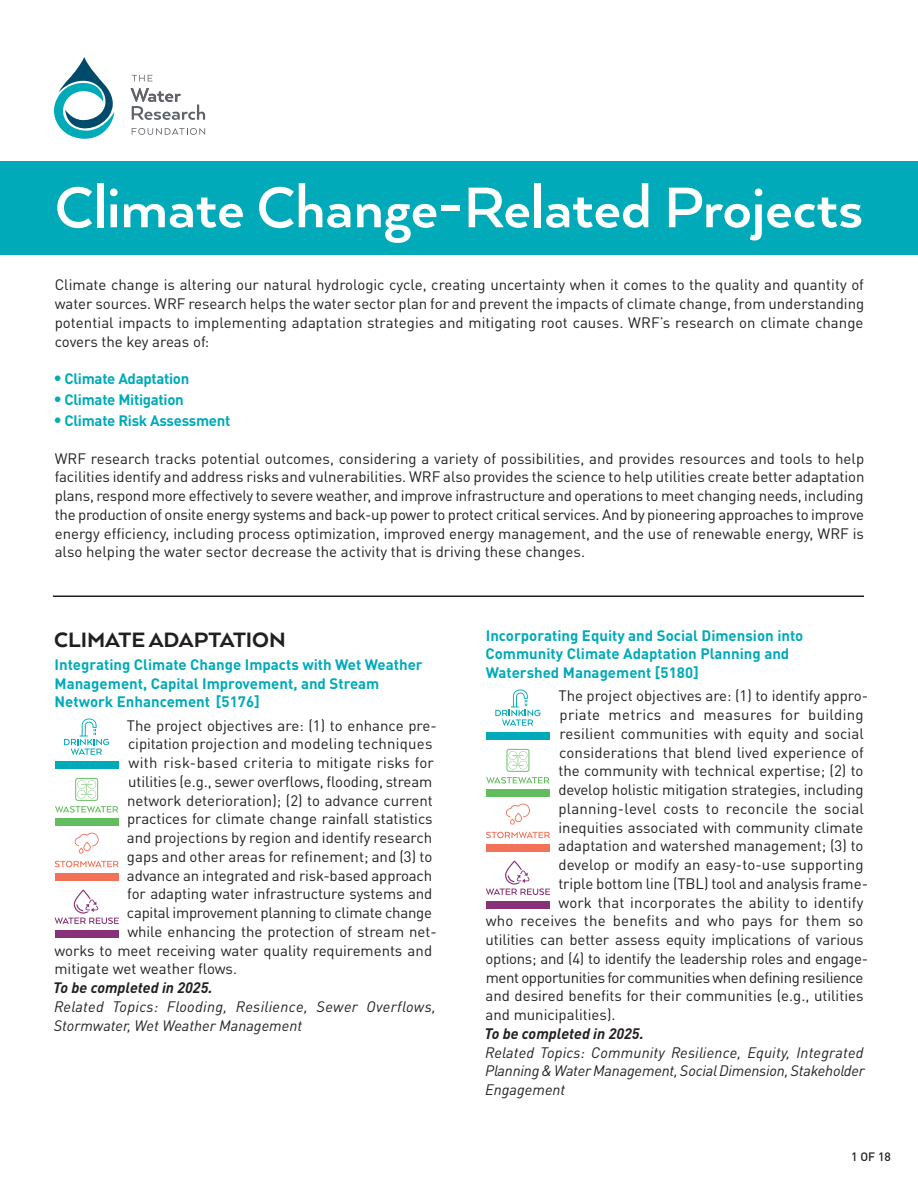
<style>
.page{position:relative;width:918px;height:1188px;background:#fff}
.page>*{position:absolute;margin:0;border:0;box-sizing:border-box;transform-origin:0 0}
.Project_Title{font:700 66px "Arquitecta";color:#fff}
.SectionHeads{font:800 24px "Arquitecta";color:#231f20}
.Body_Text{font:15px/18.8px "DIN Pro";color:#231f20;text-align:justify}
.Project_Title-2{font:700 15px/18.8px "DIN Pro";color:#00aab8}
.Related_Topics{font:italic 15px/18.8px "DIN Pro";color:#231f20;text-align:justify}
.Related_Topics-2{font:italic 15px/18.8px "DIN Pro";letter-spacing:.02em;color:#231f20}
.Body_Text-2{font:700 15px "DIN Pro";letter-spacing:-.02em;color:#00aab8}
.Body_Text-3{font:15px "DIN Pro";letter-spacing:-.025em;color:#231f20}
.Body_Text-4{font:15px "DIN Pro";letter-spacing:-.02em;color:#231f20}
.publication_date{font:italic 700 15px "DIN Pro";color:#231f20}
.Body_Text-5{font:15px "DIN Pro";letter-spacing:.02em;color:#231f20}
.PageNumbers{font:500 12px "DIN Pro";color:#231f20}
</style>
<div class="page">
<div style="left:0;top:161px;width:918px;height:94px;background:#00aab8"></div>
<svg style="left:54px;top:57px;width:151px;height:82px"></svg>
<div style="left:55px;top:761px;width:64px;height:8px;background:#00aab8"></div>
<svg style="left:64px;top:718px;width:45px;height:37px"></svg>
<div style="left:55px;top:930px;width:64px;height:8px;background:#873276"></div>
<svg style="left:54px;top:890px;width:65px;height:34px"></svg>
<svg style="left:55px;top:861px;width:64px;height:6px"></svg>
<svg style="left:75px;top:833px;width:24px;height:21px"></svg>
<div style="left:55px;top:873px;width:64px;height:8px;background:#f27157"></div>
<div style="left:55px;top:818px;width:64px;height:8px;background:#63bd60"></div>
<svg style="left:55px;top:778px;width:63px;height:35px"></svg>
<div style="left:486px;top:732px;width:64px;height:8px;background:#00aab8"></div>
<svg style="left:495px;top:689px;width:46px;height:37px"></svg>
<div style="left:486px;top:901px;width:64px;height:7px;background:#873276"></div>
<svg style="left:486px;top:861px;width:64px;height:34px"></svg>
<svg style="left:486px;top:832px;width:64px;height:6px"></svg>
<svg style="left:506px;top:804px;width:24px;height:21px"></svg>
<div style="left:486px;top:844px;width:64px;height:8px;background:#f27157"></div>
<div style="left:486px;top:789px;width:64px;height:8px;background:#63bd60"></div>
<svg style="left:486px;top:749px;width:63px;height:35px"></svg>
<hr style="left:53px;top:596px;width:811px;height:1px;background:#231f20">
<p class="Project_Title" style="left:55px;top:166px;width:810px">Climate Change-Related Projects</p>
<p class="Body_Text" style="left:55px;top:274px;width:811px">Climate change is altering our natural hydrologic cycle, creating uncertainty when it comes to the quality and quantity of water sources. WRF research helps the water sector plan for and prevent the impacts of climate change, from understanding potential impacts to implementing adaptation strategies and mitigating root causes. WRF’s research on climate change covers the key areas of:</p>
<p class="Body_Text-2" style="left:55px;top:366px;width:136px"><sup>l</sup> Climate Adaptation</p>
<p class="Body_Text-2" style="left:55px;top:387px;width:131px"><sup>l</sup> Climate Mitigation</p>
<p class="Body_Text-2" style="left:55px;top:408px;width:177px"><sup>l</sup> Climate Risk Assessment</p>
<p class="Body_Text" style="left:55px;top:447px;width:811px">WRF research tracks potential outcomes, considering a variety of possibilities, and provides resources and tools to help facilities identify and address risks and vulnerabilities. WRF also provides the science to help utilities create better adaptation plans, respond more effectively to severe weather, and improve infrastructure and operations to meet changing needs, including the production of onsite energy systems and back-up power to protect critical services. And by pioneering approaches to improve energy efficiency, including process optimization, improved energy management, and the use of renewable energy, WRF is also helping the water sector decrease the activity that is driving these changes.</p>
<p class="SectionHeads" style="left:54px;top:625px;width:233px">CLIMATE ADAPTATION</p>
<p class="Project_Title-2" style="left:55px;top:653px;width:370px">Integrating Climate Change Impacts with Wet Weather<br>Management, Capital Improvement, and Stream<br>Network Enhancement [5176]</p>
<p class="Body_Text" style="left:127px;top:714px;width:311px">The project objectives are: (1) to enhance pre-</p>
<p class="Body_Text" style="left:128px;top:733px;width:306px">cipitation projection and modeling techniques</p>
<p class="Body_Text" style="left:128px;top:752px;width:307px">with risk-based criteria to mitigate risks for</p>
<p class="Body_Text" style="left:128px;top:770px;width:306px">utilities (e.g., sewer overflows, flooding, stream</p>
<p class="Body_Text" style="left:127px;top:789px;width:307px">network deterioration); (2) to advance current</p>
<p class="Body_Text" style="left:127px;top:808px;width:307px">practices for climate change rainfall statistics</p>
<p class="Body_Text" style="left:127px;top:827px;width:307px">and projections by region and identify research</p>
<p class="Body_Text" style="left:127px;top:845px;width:307px">gaps and other areas for refinement; and (3) to</p>
<p class="Body_Text" style="left:127px;top:864px;width:307px">advance an integrated and risk-based approach</p>
<p class="Body_Text" style="left:127px;top:883px;width:307px">for adapting water infrastructure systems and</p>
<p class="Body_Text" style="left:127px;top:902px;width:307px">capital improvement planning to climate change</p>
<p class="Body_Text" style="left:127px;top:920px;width:311px">while enhancing the protection of stream net-</p>
<p class="Body_Text" style="left:55px;top:939px;width:379px">works to meet receiving water quality requirements and</p>
<p class="Body_Text" style="left:54px;top:958px;width:184px">mitigate wet weather flows.</p>
<p class="publication_date" style="left:53px;top:975px;width:161px">To be completed in 2025.</p>
<p class="Related_Topics-2" style="left:54px;top:996px;width:384px">Related Topics: Flooding, Resilience, Sewer Overflows,<br>Stormwater, Wet Weather Management</p>
<p class="Project_Title-2" style="left:486px;top:624px;width:319px">Incorporating Equity and Social Dimension into<br>Community Climate Adaptation Planning and<br>Watershed Management [5180]</p>
<p class="Body_Text" style="left:559px;top:685px;width:311px">The project objectives are: (1) to identify appro-</p>
<p class="Body_Text-5" style="left:560px;top:703px;width:306px">priate metrics and measures for building</p>
<p class="Body_Text" style="left:560px;top:723px;width:306px">resilient communities with equity and social</p>
<p class="Body_Text" style="left:559px;top:741px;width:306px">considerations that blend lived experience of</p>
<p class="Body_Text" style="left:558px;top:760px;width:307px">the community with technical expertise; (2) to</p>
<p class="Body_Text" style="left:558px;top:779px;width:307px">develop holistic mitigation strategies, including</p>
<p class="Body_Text" style="left:558px;top:798px;width:307px">planning-level costs to reconcile the social</p>
<p class="Body_Text" style="left:559px;top:816px;width:307px">inequities associated with community climate</p>
<p class="Body_Text" style="left:558px;top:835px;width:307px">adaptation and watershed management; (3) to</p>
<p class="Body_Text" style="left:558px;top:854px;width:307px">develop or modify an easy-to-use supporting</p>
<p class="Body_Text" style="left:558px;top:873px;width:311px">triple bottom line (TBL) tool and analysis frame-</p>
<p class="Body_Text" style="left:559px;top:891px;width:306px">work that incorporates the ability to identify</p>
<p class="Body_Text" style="left:486px;top:910px;width:379px">who receives the benefits and who pays for them so</p>
<p class="Body_Text" style="left:486px;top:929px;width:380px">utilities can better assess equity implications of various</p>
<p class="Body_Text-4" style="left:485px;top:947px;width:384px">options; and (4) to identify the leadership roles and engage-</p>
<p class="Body_Text-3" style="left:486px;top:965px;width:379px">ment opportunities for communities when defining resilience</p>
<p class="Body_Text" style="left:485px;top:985px;width:380px">and desired benefits for their communities (e.g., utilities</p>
<p class="Body_Text" style="left:485px;top:1004px;width:132px">and municipalities).</p>
<p class="publication_date" style="left:485px;top:1021px;width:161px">To be completed in 2025.</p>
<p class="Related_Topics" style="left:485px;top:1041px;width:381px">Related Topics: Community Resilience, Equity, Integrated Planning &amp; Water Management, Social Dimension, Stakeholder Engagement</p>
<p class="PageNumbers" style="left:851px;top:1147px;width:41px">1 OF 18</p>
</div>
